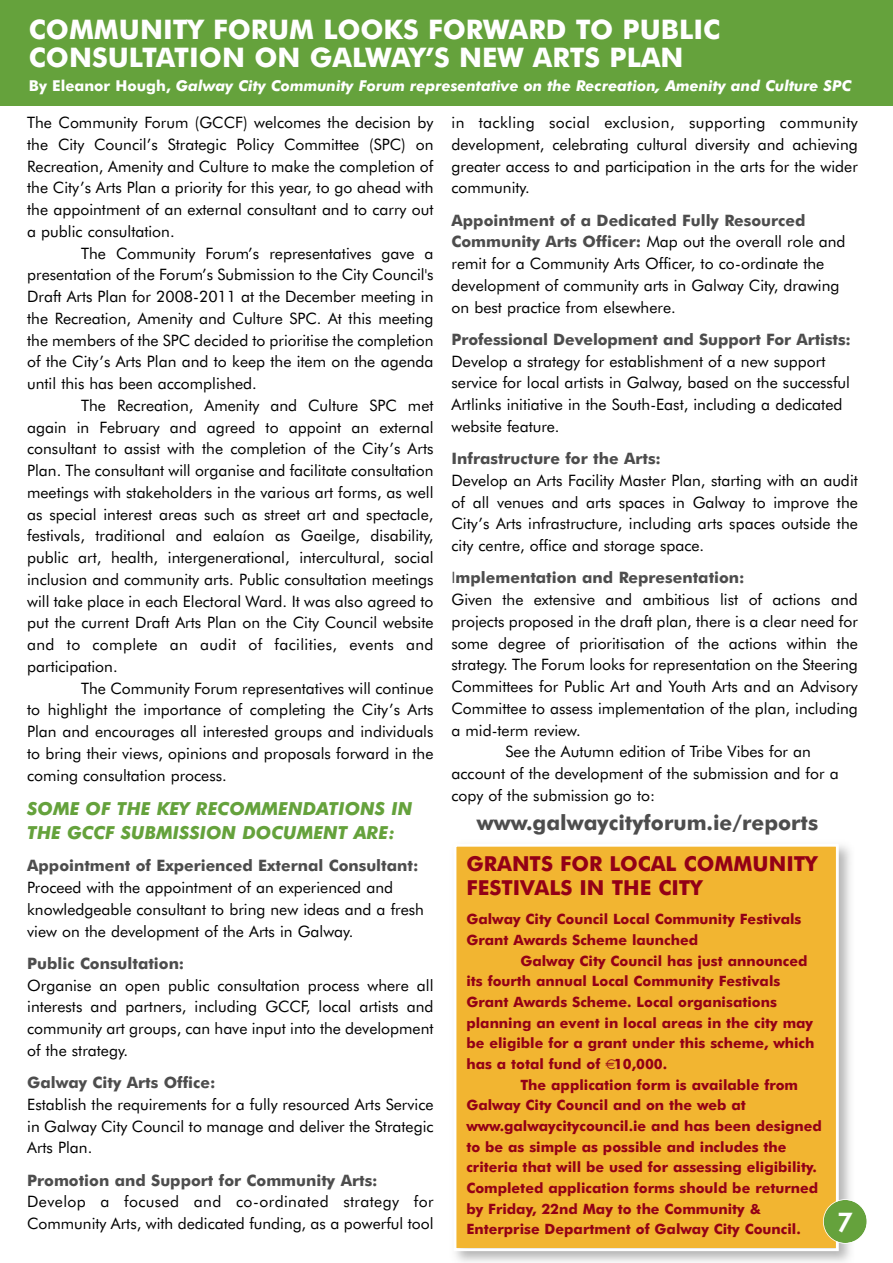
<style>
.page{position:relative;width:893px;height:1263px;background:#fff}
.page>*{position:absolute;margin:0;border:0;box-sizing:border-box;transform-origin:0 0}
.t1{font:700 27px/28.5px "Futura BT";color:#fff}
.t2{font:800 25.5px "Futura";color:#fff}
.t3{font:700 21px "Futura BT";color:#4d4d4d}
.t4{font:700 20.7px/24.3px "Futura BT";color:#930016}
.t5{font:italic 700 18px/24px "Futura BT";color:#65a23c}
.t6{font:15.75px/21.8px "Futura BT";color:#000;text-align:justify}
.t7{font:700 15.75px "Futura BT";color:#4d4d4d}
.t8{font:italic 700 15px "Futura BT";color:#fff}
.t9{font:700 14.25px/20.7px "Futura BT";color:#930016}
.s1{font-style:normal}
.s2{font-weight:700;color:#4d4d4d}
.s3{font-weight:400}
</style>
<div class="page">
<div style="left:456px;top:847px;width:380px;height:401px;background:#f2b531"></div>
<div style="left:454px;top:844px;width:385px;height:407px;border:3px solid #fff"></div>
<div style="left:824px;top:1200px;width:43px;height:43px;background:#65a23c;border-radius:50%"></div>
<div style="left:823px;top:1199px;width:44px;height:45px;border:2px solid #fff;border-radius:50%"></div>
<div style="left:0;top:0;width:893px;height:106px;background:#65a23c"></div>
<h1 class="t1" style="left:29px;top:17px;width:693px">COMMUNITY FORUM LOOKS FORWARD TO PUBLIC<br>CONSULTATION ON GALWAY’S NEW ARTS PLAN</h1>
<p class="t8" style="left:29px;top:80px;width:824px"><span class="s1">By Eleanor Hough,</span> Galway City Community Forum representative on the Recreation, Amenity and Culture SPC</p>
<p class="t6" style="left:27px;top:113px;width:408px">The Community Forum (GCCF) welcomes the decision by the City Council’s Strategic Policy Committee (SPC) on Recreation, Amenity and Culture to make the completion of the City’s Arts Plan a priority for this year, to go ahead with the appointment of an external consultant and to carry out a public consultation.</p>
<p class="t6" style="left:27px;top:243px;width:408px;text-indent:54px">The Community Forum’s representatives gave a presentation of the Forum’s Submission to the City Council's Draft Arts Plan for 2008-2011 at the December meeting in the Recreation, Amenity and Culture SPC. At this meeting the members of the SPC decided to prioritise the completion of the City’s Arts Plan and to keep the item on the agenda until this has been accomplished.</p>
<p class="t6" style="left:27px;top:396px;width:408px;text-indent:54px">The Recreation, Amenity and Culture SPC met again in February and agreed to appoint an external consultant to assist with the completion of the City’s Arts Plan. The consultant will organise and facilitate consultation meetings with stakeholders in the various art forms, as well as special interest areas such as street art and spectacle, festivals, traditional and ealaíon as Gaeilge, disability, public art, health, intergenerational, intercultural, social inclusion and community arts. Public consultation meetings will take place in each Electoral Ward. It was also agreed to put the current Draft Arts Plan on the City Council website and to complete an audit of facilities, events and participation.</p>
<p class="t6" style="left:27px;top:678px;width:408px;text-indent:54px">The Community Forum representatives will continue to highlight the importance of completing the City’s Arts Plan and encourages all interested groups and individuals to bring their views, opinions and proposals forward in the coming consultation process.</p>
<p class="t5" style="left:27px;top:798px;width:387px">SOME OF THE KEY RECOMMENDATIONS IN<br>THE GCCF SUBMISSION DOCUMENT ARE:</p>
<p class="t7" style="left:27px;top:859px;width:393px">Appointment of Experienced External Consultant:</p>
<p class="t6" style="left:27px;top:878px;width:398px;text-align:left">Proceed with the appointment of an experienced and knowledgeable consultant to bring new ideas and a fresh view on the development of the Arts in Galway.</p>
<p class="t7" style="left:27px;top:957px;width:159px">Public Consultation:</p>
<p class="t6" style="left:27px;top:975px;width:408px">Organise an open public consultation process where all interests and partners, including GCCF, local artists and community art groups, can have input into the development of the strategy.</p>
<p class="t7" style="left:27px;top:1076px;width:190px">Galway City Arts Office:</p>
<p class="t6" style="left:27px;top:1095px;width:408px">Establish the requirements for a fully resourced Arts Service in Galway City Council to manage and deliver the Strategic Arts Plan.</p>
<p class="t7" style="left:27px;top:1174px;width:352px">Promotion and Support for Community Arts:</p>
<p class="t6" style="left:27px;top:1192px;width:408px">Develop a focused and co-ordinated strategy for<br>Community Arts, with dedicated funding, as a powerful tool</p>
<p class="t6" style="left:452px;top:113px;width:408px">in tackling social exclusion, supporting community development, celebrating cultural diversity and achieving greater access to and participation in the arts for the wider community.</p>
<p class="t6" style="left:452px;top:210px;width:395px;text-align:left"><span class="s2">Appointment of a Dedicated Fully Resourced Community Arts Officer:</span> Map out the overall role and remit for a Community Arts Officer, to co-ordinate the development of community arts in Galway City, drawing on best practice from elsewhere.</p>
<p class="t7" style="left:452px;top:333px;width:401px">Professional Development and Support For Artists:</p>
<p class="t6" style="left:452px;top:351px;width:400px;text-align:left">Develop a strategy for establishment of a new support service for local artists in Galway, based on the successful Artlinks initiative in the South-East, including a dedicated website feature.</p>
<p class="t7" style="left:452px;top:452px;width:211px">Infrastructure for the Arts:</p>
<p class="t6" style="left:452px;top:471px;width:408px">Develop an Arts Facility Master Plan, starting with an audit of all venues and arts spaces in Galway to improve the City’s Arts infrastructure, including arts spaces outside the city centre, office and storage space.</p>
<p class="t7" style="left:452px;top:571px;width:295px"><span class="s3">I</span>mplementation and Representation:</p>
<p class="t6" style="left:452px;top:590px;width:408px">Given the extensive and ambitious list of actions and</p>
<p class="t6" style="left:452px;top:612px;width:408px">projects proposed in the draft plan, there is a clear need for</p>
<p class="t6" style="left:452px;top:633px;width:408px">some degree of prioritisation of the actions within the</p>
<p class="t6" style="left:452px;top:655px;width:408px">strategy. The Forum looks for representation on the Steering</p>
<p class="t6" style="left:452px;top:677px;width:408px">Committees for Public Art and Youth Arts and an Advisory</p>
<p class="t6" style="left:452px;top:699px;width:408px">Committee to assess implementation of the plan, including</p>
<p class="t6" style="left:452px;top:720px;width:131px">a mid-term review.</p>
<p class="t6" style="left:506px;top:742px;width:307px">See the Autumn edition of Tribe Vibes for an</p>
<p class="t6" style="left:452px;top:764px;width:389px">account of the development of the submission and for a</p>
<p class="t6" style="left:452px;top:786px;width:205px">copy of the submission go to:</p>
<h3 class="t3" style="left:477px;top:814px;width:343px">www.galwaycityforum.ie/reports</h3>
<h3 class="t4" style="left:466px;top:853px;width:353px">GRANTS FOR LOCAL COMMUNITY<br>FESTIVALS IN THE CITY</h3>
<p class="t9" style="left:466px;top:910px;width:337px">Galway City Council Local Community Festivals<br>Grant Awards Scheme launched</p>
<p class="t9" style="left:466px;top:951px;width:350px;text-indent:54px">Galway City Council has just announced its fourth annual Local Community Festivals Grant Awards Scheme. Local organisations planning an event in local areas in the city may be eligible for a grant under this scheme, which has a total fund of 10,000.</p>
<p class="t9" style="left:466px;top:1075px;width:357px;text-indent:54px">The application form is available from Galway City Council and on the web at www.galwaycitycouncil.ie and has been designed to be as simple as possible and includes the criteria that will be used for assessing eligibility.<br>Completed application forms should be returned by Friday, 22nd May to the Community &amp; Enterprise Department of Galway City Council.</p>
<h2 class="t2" style="left:838px;top:1206px;width:16px">7</h2>
</div>
